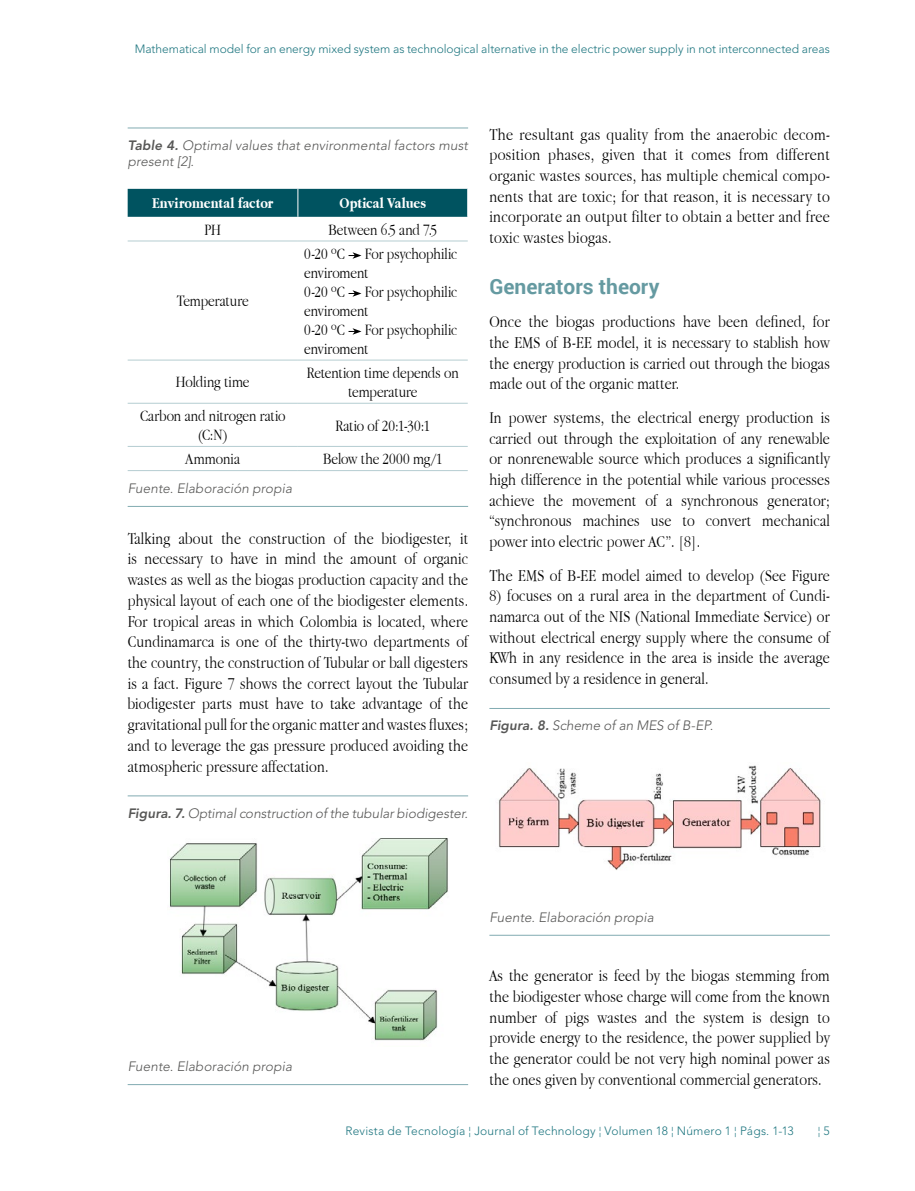
<style>
.page{position:relative;width:915px;height:1191px;background:#fff}
.page>*{position:absolute;margin:0;border:0;box-sizing:border-box;transform-origin:0 0}
.t1{font:700 21px "Roboto";color:#659aa1}
.t2{font:300 17.25px/20.7px "Apple Garamond";letter-spacing:.01em;color:#000;text-align:justify}
.t3{font:300 16.5px/19px "Apple Garamond";letter-spacing:-.005em;color:#000;text-align:center}
.t4{font:700 15.75px "Apple Garamond";letter-spacing:.005em;color:#fff}
.t5{font:italic 300 13.5px/16.2px "Avenir LT Std";color:#575756}
.t6{font:300 12px "Avenir LT Std";color:#207781}
.s1{font-weight:800}
</style>
<div class="page">
<hr style="left:128px;top:128px;width:340px;height:1px;background:#81abb1">
<hr style="left:128px;top:506px;width:340px;height:1px;background:#81abb1">
<hr style="left:128px;top:795px;width:340px;height:1px;background:#81abb1">
<hr style="left:128px;top:241px;width:170px;height:1px;background:#b5cdd1">
<hr style="left:298px;top:241px;width:169px;height:1px;background:#b5cdd1">
<hr style="left:128px;top:360px;width:170px;height:1px;background:#b5cdd1">
<hr style="left:298px;top:360px;width:169px;height:1px;background:#b5cdd1">
<div style="left:128px;top:189px;width:340px;height:28px;background:#005360"></div>
<hr style="left:128px;top:403px;width:170px;height:1px;background:#b5cdd1">
<hr style="left:298px;top:403px;width:169px;height:1px;background:#b5cdd1">
<hr style="left:128px;top:446px;width:170px;height:1px;background:#b5cdd1">
<hr style="left:298px;top:446px;width:169px;height:1px;background:#b5cdd1">
<hr style="left:128px;top:470px;width:170px;height:1px;background:#b5cdd1">
<hr style="left:298px;top:470px;width:169px;height:1px;background:#b5cdd1">
<svg style="left:348px;top:252px;width:13px;height:7px"></svg>
<svg style="left:348px;top:290px;width:13px;height:7px"></svg>
<svg style="left:348px;top:328px;width:13px;height:7px"></svg>
<hr style="left:489px;top:708px;width:340px;height:1px;background:#81abb1">
<img style="left:170px;top:838px;width:278px;height:203px">
<hr style="left:128px;top:1084px;width:340px;height:1px;background:#81abb1">
<img style="left:498px;top:765px;width:323px;height:105px">
<hr style="left:489px;top:935px;width:340px;height:1px;background:#81abb1">
<p class="t6" style="left:135px;top:42px;width:696px">Mathematical model for an energy mixed system as technological alternative in the electric power supply in not interconnected areas</p>
<p class="t5" style="left:128px;top:137px;width:342px"><span class="s1">Table 4.</span> Optimal values that environmental factors must present [2].</p>
<p class="t4" style="left:152px;top:194px;width:123px">Enviromental factor</p>
<p class="t4" style="left:339px;top:194px;width:88px">Optical Values</p>
<p class="t3" style="left:204px;top:219px;width:18px">PH</p>
<p class="t3" style="left:328px;top:219px;width:110px">Between 6.5 and 7.5</p>
<p class="t3" style="left:177px;top:291px;width:73px">Temperature</p>
<p class="t3" style="left:304px;top:244px;width:154px;text-align:left">0-20 ºC For psychophilic enviroment<br>0-20 ºC For psychophilic enviroment<br>0-20 ºC For psychophilic enviroment</p>
<p class="t3" style="left:176px;top:372px;width:75px">Holding time</p>
<p class="t3" style="left:307px;top:363px;width:153px">Retention time depends on temperature</p>
<p class="t3" style="left:140px;top:406px;width:147px">Carbon and nitrogen ratio (C:N)</p>
<p class="t3" style="left:335px;top:415px;width:96px">Ratio of 20:1-30:1</p>
<p class="t3" style="left:185px;top:449px;width:56px">Ammonia</p>
<p class="t3" style="left:323px;top:449px;width:121px">Below the 2000 mg/1</p>
<p class="t5" style="left:128px;top:481px;width:166px">Fuente. Elaboración propia</p>
<p class="t2" style="left:128px;top:527px;width:342px">Talking about the construction of the biodigester, it is necessary to have in mind the amount of organic wastes as well as the biogas production capacity and the physical layout of each one of the biodigester elements.<br>For tropical areas in which Colombia is located, where Cundinamarca is one of the thirty-two departments of the country, the construction of Tubular or ball digesters is a fact. Figure 7 shows the correct layout the Tubular biodigester parts must have to take advantage of the gravitational pull for the organic matter and wastes fluxes; and to leverage the gas pressure produced avoiding the atmospheric pressure affectation.</p>
<p class="t5" style="left:128px;top:805px;width:342px"><span class="s1">Figura. 7.</span> Optimal construction of the tubular biodigester.</p>
<p class="t2" style="left:489px;top:123px;width:342px">The resultant gas quality from the anaerobic decom&shy;position phases, given that it comes from different organic wastes sources, has multiple chemical compo&shy;nents that are toxic; for that reason, it is necessary to incorporate an output filter to obtain a better and free toxic wastes biogas.</p>
<p class="t1" style="left:489px;top:271px;width:171px">Generators theory</p>
<p class="t2" style="left:489px;top:311px;width:342px">Once the biogas productions have been defined, for the EMS of B-EE model, it is necessary to stablish how the energy production is carried out through the biogas made out of the organic matter.</p>
<p class="t2" style="left:489px;top:407px;width:342px">In power systems, the electrical energy production is carried out through the exploitation of any renewable or nonrenewable source which produces a significantly high difference in the potential while various processes achieve the movement of a synchronous generator; “synchronous machines use to convert mechanical power into electric power AC”. [8].</p>
<p class="t2" style="left:489px;top:564px;width:342px">The EMS of B-EE model aimed to develop (See Figure</p>
<p class="t2" style="left:489px;top:585px;width:342px">8) focuses on a rural area in the department of Cundi&shy;namarca out of the NIS (National Immediate Service) or without electrical energy supply where the consume of KWh in any residence in the area is inside the average consumed by a residence in general.</p>
<p class="t5" style="left:489px;top:717px;width:225px"><span class="s1">Figura. 8.</span> Scheme of an MES of B-EP.</p>
<p class="t5" style="left:128px;top:1059px;width:166px">Fuente. Elaboración propia</p>
<p class="t5" style="left:489px;top:909px;width:166px">Fuente. Elaboración propia</p>
<p class="t2" style="left:489px;top:965px;width:342px">As the generator is feed by the biogas stemming from the biodigester whose charge will come from the known number of pigs wastes and the system is design to provide energy to the residence, the power supplied by the generator could be not very high nominal power as the ones given by conventional commercial generators.</p>
<p class="t6" style="left:345px;top:1123px;width:449px">Revista de Tecnología ¦ Journal of Technology ¦ Volumen 18 ¦ Número 1 ¦ Págs. 1-13</p>
<p class="t6" style="left:817px;top:1123px;width:14px">¦ 5</p>
</div>
